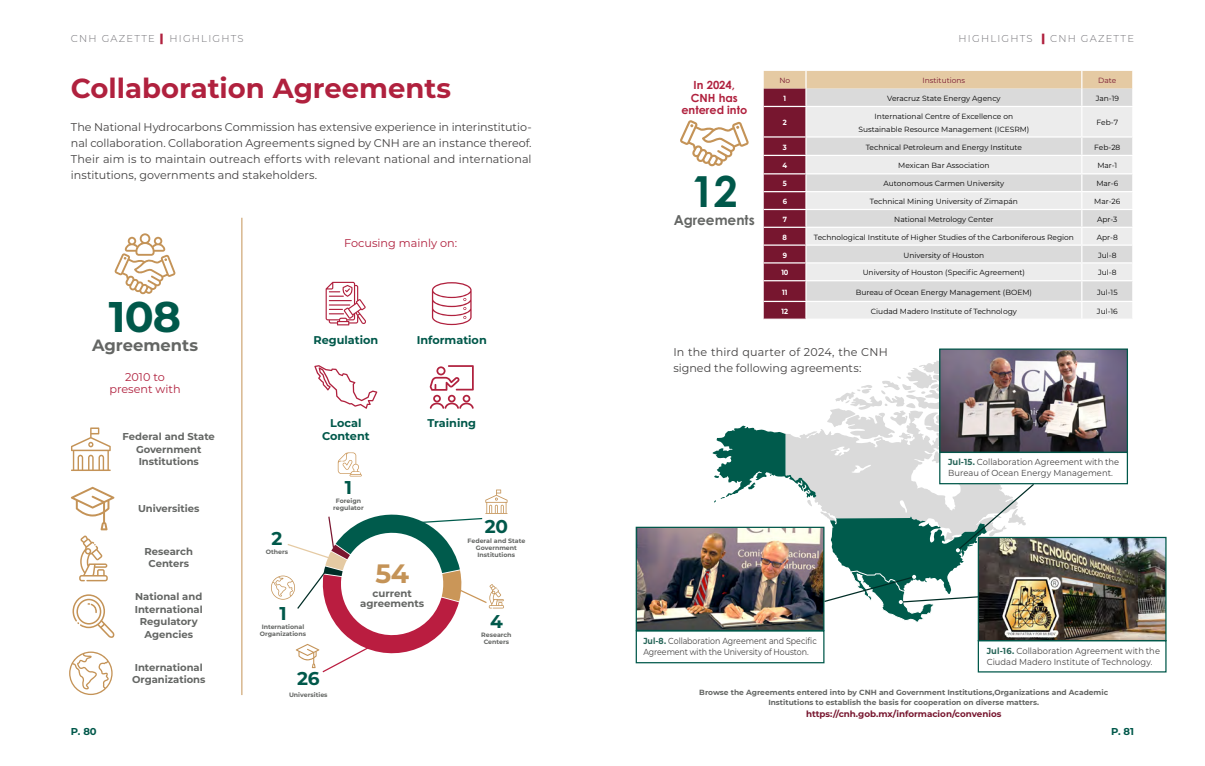
<style>
.page{position:relative;width:1205px;height:766px;background:#fff}
.page>*{position:absolute;margin:0;border:0;box-sizing:border-box;transform-origin:0 0}
.t1{font:700 42.88px "Montserrat";color:#00584a}
.t2{font:700 42.88px "Century Gothic Pro";color:#00584a}
.t3{font:700 27.5px "Montserrat";color:#b0213e}
.t4{font:700 26.62px "Montserrat";color:#c49357}
.t5{font:700 18.5px "Montserrat";color:#00584a}
.t6{font:700 16.38px "Montserrat";color:#646664}
.t7{font:700 13.75px "Century Gothic Pro";color:#646664}
.t8{font:11.25px/16px "Montserrat";letter-spacing:.005em;color:#434141;text-align:justify}
.t9{font:700 11.25px "Montserrat";color:#00584a}
.t10{font:11.25px/12.5px "Montserrat";color:#b0213e;text-align:center}
.t11{font:700 11.25px/12.5px "Century Gothic Pro";color:#b0213e;text-align:center}
.t12{font:700 10.12px/10px "Montserrat";color:#646664;text-align:center}
.t13{font:700 10px/12.5px "Montserrat";color:#646664;text-align:center}
.t14{font:300 10px "Montserrat";letter-spacing:.12em;color:#737277}
.t15{font:700 10px "Montserrat";color:#00584a}
.t16{font:8.75px/11.2px "Montserrat";color:#434141;scale:.95 1}
.t17{font:8.75px/11.2px "Montserrat";color:#434141;scale:.9 1}
.t18{font:700 8.75px "Montserrat";color:#77162f}
.t19{font:7.5px/12.5px "Montserrat";color:#000;text-align:center}
.t20{font:700 7.5px/10px "Montserrat";color:#646664;text-align:center}
.t21{font:7.5px "Montserrat";color:#77162f}
.t22{font:700 7.5px "Montserrat";color:#fff;scale:.9 1}
.t23{font:700 6.25px/7px "Montserrat";color:#646664;text-align:center}
.s1{font-weight:900;font-size:11.25px;color:#b0213e}
.s2{font-weight:700;color:#256457}
</style>
<div class="page">
<svg style="left:114px;top:233px;width:61px;height:61px"></svg>
<svg style="left:680px;top:120px;width:69px;height:46px"></svg>
<svg style="left:764px;top:71px;width:369px;height:248px;background:#dacfcf"></svg>
<svg style="left:71px;top:427px;width:40px;height:44px"></svg>
<svg style="left:71px;top:486px;width:44px;height:95px"></svg>
<svg style="left:72px;top:594px;width:43px;height:43px"></svg>
<svg style="left:69px;top:651px;width:44px;height:43px"></svg>
<hr style="left:242px;top:218px;width:1px;height:476px;background:#c49357">
<svg style="left:314px;top:365px;width:63px;height:43px"></svg>
<svg style="left:430px;top:365px;width:44px;height:43px"></svg>
<svg style="left:326px;top:282px;width:40px;height:43px"></svg>
<svg style="left:432px;top:282px;width:39px;height:43px"></svg>
<svg style="left:827px;top:360px;width:112px;height:65px"></svg>
<svg style="left:712px;top:425px;width:266px;height:145px"></svg>
<svg style="left:956px;top:484px;width:79px;height:68px"></svg>
<div style="left:939px;top:451px;width:189px;height:33px;background:#fff;border:1px solid #00584a"></div>
<img style="left:941px;top:350px;width:185px;height:101px">
<div style="left:939px;top:348px;width:189px;height:105px;border:1px solid #00584a"></div>
<div style="left:636px;top:630px;width:188px;height:33px;background:#fff;border:1px solid #00584a"></div>
<svg style="left:824px;top:570px;width:154px;height:53px"></svg>
<img style="left:980px;top:538px;width:184px;height:101px">
<div style="left:978px;top:536px;width:188px;height:105px;border:1px solid #00584a"></div>
<img style="left:638px;top:528px;width:184px;height:101px">
<div style="left:636px;top:526px;width:188px;height:105px;border:1px solid #00584a"></div>
<svg style="left:271px;top:489px;width:236px;height:184px"></svg>
<svg style="left:338px;top:452px;width:24px;height:24px"></svg>
<h3 class="t14" style="left:71px;top:32px;width:174px">CNH GAZETTE <span class="s1">|</span> HIGHLIGHTS</h3>
<h3 class="t14" style="left:958px;top:32px;width:177px">HIGHLIGHTS <span class="s1">|</span> CNH GAZETTE</h3>
<h2 class="t3" style="left:71px;top:68px;width:382px">Collaboration Agreements</h2>
<p class="t8" style="left:71px;top:119px;width:462px">The National Hydrocarbons Commission has extensive experience in interinstitutio&shy;nal collaboration. Collaboration Agreements signed by CNH are an instance thereof.<br>Their aim is to maintain outreach efforts with relevant national and international institutions, governments and stakeholders.</p>
<h1 class="t1" style="left:109px;top:285px;width:74px">108</h1>
<h3 class="t6" style="left:92px;top:333px;width:107px">Agreements</h3>
<h3 class="t10" style="left:109px;top:370px;width:73px">2010 to present with</h3>
<h3 class="t13" style="left:123px;top:430px;width:94px">Federal and State<br>Government<br>Institutions</h3>
<h3 class="t13" style="left:138px;top:501px;width:63px">Universities</h3>
<h3 class="t13" style="left:145px;top:544px;width:50px">Research<br>Centers</h3>
<h3 class="t13" style="left:135px;top:590px;width:70px">National and<br>International<br>Regulatory<br>Agencies</h3>
<h3 class="t13" style="left:132px;top:660px;width:75px;text-align:left">International<br>Organizations</h3>
<h3 class="t10" style="left:344px;top:236px;width:115px">Focusing mainly on:</h3>
<h3 class="t9" style="left:313px;top:332px;width:66px">Regulation</h3>
<h3 class="t9" style="left:417px;top:332px;width:72px">Information</h3>
<h3 class="t9" style="left:330px;top:415px;width:33px">Local</h3>
<h3 class="t9" style="left:427px;top:415px;width:50px">Training</h3>
<h3 class="t9" style="left:322px;top:427px;width:49px">Content</h3>
<h3 class="t5" style="left:345px;top:474px;width:9px">1</h3>
<h3 class="t5" style="left:271px;top:525px;width:9px">2</h3>
<p class="t23" style="left:266px;top:548px;width:24px">Others</p>
<h3 class="t5" style="left:279px;top:600px;width:9px">1</h3>
<p class="t23" style="left:260px;top:622px;width:48px;text-align:left">International<br>Organizations</p>
<p class="t23" style="left:333px;top:496px;width:32px">Foreign regulator</p>
<h3 class="t4" style="left:375px;top:554px;width:35px">54</h3>
<h3 class="t12" style="left:360px;top:587px;width:66px">current agreements</h3>
<h3 class="t5" style="left:297px;top:664px;width:24px">26</h3>
<p class="t23" style="left:289px;top:690px;width:40px">Universities</p>
<h3 class="t5" style="left:485px;top:513px;width:25px">20</h3>
<p class="t23" style="left:467px;top:536px;width:59px">Federal and State<br>Government<br>Institutions</p>
<h3 class="t5" style="left:490px;top:608px;width:14px">4</h3>
<p class="t23" style="left:481px;top:631px;width:32px">Research<br>Centers</p>
<h3 class="t11" style="left:681px;top:79px;width:67px">In 2024,<br>CNH has entered into</h3>
<h1 class="t2" style="left:691px;top:164px;width:49px">12</h1>
<h3 class="t7" style="left:674px;top:211px;width:82px">Agreements</h3>
<p class="t21" style="left:779px;top:76px;width:12px">No</p>
<p class="t21" style="left:922px;top:76px;width:44px">Institutions</p>
<p class="t21" style="left:1098px;top:76px;width:20px">Date</p>
<p class="t22" style="left:783px;top:93px;width:4px">1</p>
<p class="t19" style="left:887px;top:92px;width:115px">Veracruz State Energy Agency</p>
<p class="t19" style="left:1095px;top:92px;width:25px">Jan-19</p>
<p class="t22" style="left:783px;top:117px;width:5px">2</p>
<p class="t19" style="left:858px;top:110px;width:173px">International Centre of Excellence on<br>Sustainable Resource Management (ICESRM)</p>
<p class="t19" style="left:1096px;top:116px;width:23px">Feb-7</p>
<p class="t22" style="left:783px;top:142px;width:6px">3</p>
<p class="t19" style="left:866px;top:141px;width:158px">Technical Petroleum and Energy Institute</p>
<p class="t19" style="left:1094px;top:141px;width:28px">Feb-28</p>
<p class="t22" style="left:782px;top:160px;width:7px">4</p>
<p class="t19" style="left:898px;top:159px;width:93px">Mexican Bar Association</p>
<p class="t19" style="left:1097px;top:159px;width:21px">Mar-1</p>
<p class="t22" style="left:783px;top:178px;width:6px">5</p>
<p class="t19" style="left:883px;top:177px;width:122px">Autonomous Carmen University</p>
<p class="t19" style="left:1096px;top:177px;width:24px">Mar-6</p>
<p class="t22" style="left:783px;top:196px;width:6px">6</p>
<p class="t19" style="left:870px;top:195px;width:150px">Technical Mining University of Zimapán</p>
<p class="t19" style="left:1094px;top:195px;width:28px">Mar-26</p>
<p class="t22" style="left:783px;top:214px;width:6px">7</p>
<p class="t19" style="left:894px;top:213px;width:101px">National Metrology Center</p>
<p class="t19" style="left:1097px;top:213px;width:22px">Apr-3</p>
<p class="t22" style="left:782px;top:232px;width:6px">8</p>
<p class="t19" style="left:814px;top:230px;width:262px">Technological Institute of Higher Studies of the Carboniferous Region</p>
<p class="t19" style="left:1097px;top:230px;width:23px">Apr-8</p>
<p class="t22" style="left:783px;top:249px;width:6px">9</p>
<p class="t19" style="left:903px;top:248px;width:82px">University of Houston</p>
<p class="t19" style="left:1098px;top:248px;width:20px">Jul-8</p>
<p class="t22" style="left:781px;top:267px;width:9px">10</p>
<p class="t19" style="left:863px;top:266px;width:164px">University of Houston (Specific Agreement)</p>
<p class="t19" style="left:1098px;top:266px;width:20px">Jul-8</p>
<p class="t22" style="left:782px;top:286px;width:7px">11</p>
<p class="t19" style="left:856px;top:285px;width:178px">Bureau of Ocean Energy Management (BOEM)</p>
<p class="t19" style="left:1097px;top:285px;width:22px">Jul-15</p>
<p class="t22" style="left:781px;top:306px;width:8px">12</p>
<p class="t19" style="left:871px;top:305px;width:147px">Ciudad Madero Institute of Technology</p>
<p class="t19" style="left:1097px;top:305px;width:22px">Jul-16</p>
<h3 class="t8" style="left:673px;top:343px;width:216px">In the third quarter of 2024, the CNH signed the following agreements:</h3>
<p class="t16" style="left:948px;top:456px;width:182px"><span class="s2">Jul-15.</span> Collaboration Agreement with the<br>Bureau of Ocean Energy Management.</p>
<p class="t17" style="left:643px;top:634px;width:194px"><span class="s2">Jul-8.</span> Collaboration Agreement and Specific<br>Agreement with the University of Houston.</p>
<p class="t16" style="left:986px;top:644px;width:184px"><span class="s2">Jul-16.</span> Collaboration Agreement with the<br>Ciudad Madero Institute of Technology.</p>
<p class="t20" style="left:699px;top:686px;width:410px">Browse the Agreements entered into by CNH and Government Institutions,Organizations and Academic<br>Institutions to establish the basis for cooperation on diverse matters.</p>
<p class="t18" style="left:806px;top:707px;width:197px">https://cnh.gob.mx/informacion/convenios</p>
<h3 class="t15" style="left:71px;top:724px;width:27px">P. 80</h3>
<h3 class="t15" style="left:1111px;top:724px;width:25px">P. 81</h3>
</div>
